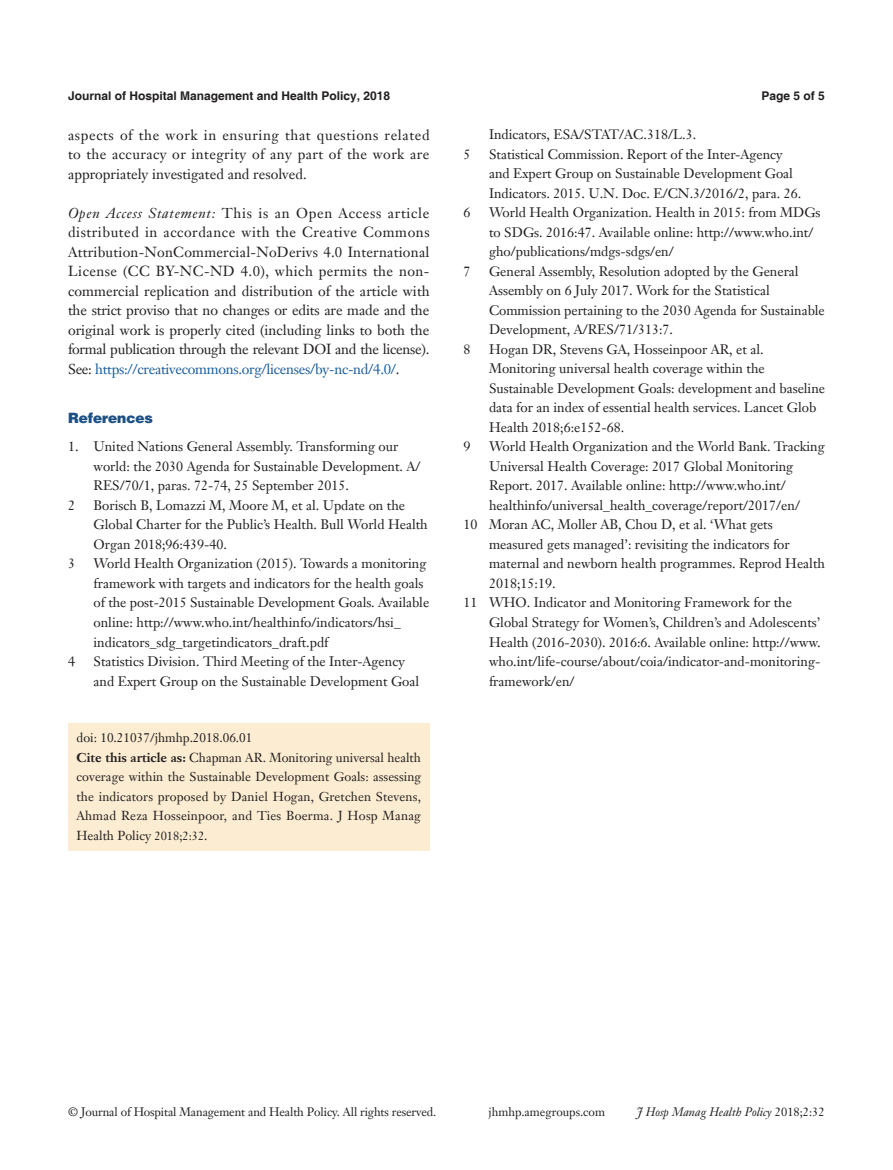
<style>
.page{position:relative;width:893px;height:1170px;background:#fff}
.page>*{position:absolute;margin:0;border:0;box-sizing:border-box;transform-origin:0 0}
.t1{font:14.25px/19.5px "Janson Text LT";letter-spacing:-.01em;color:#231f20;text-align:justify}
.t2{font:900 14.25px "Helvetica";color:#1c5085}
.t3{font:13.5px/19.5px "Janson Text LT";color:#231f20}
.Cite{font:12.75px/19.5px "Janson Text LT";letter-spacing:.02em;color:#231f20;text-align:justify}
.Cite-2{font:12.75px "Janson Text LT";color:#231f20}
.t4{font:12px "Janson Text LT";letter-spacing:-.01em;color:#231f20}
.t5{font:700 12px "Helvetica";color:#231f20}
.t6{font:italic 12px "Janson Text LT";color:#231f20}
.s1{font-style:italic}
.s2{color:#175d9e}
.s3{font-weight:700}
.s4{font-size:12px}
.s5{font-style:normal}
</style>
<div class="page">
<div style="left:68px;top:723px;width:361px;height:127px;background:#fcedd2"></div>
<p class="t5" style="left:68px;top:88px;width:324px">Journal of Hospital Management and Health Policy, 2018</p>
<p class="t5" style="left:762px;top:88px;width:65px">Page 5 of 5</p>
<p class="t1" style="left:68px;top:125px;width:363px">aspects of the work in ensuring that questions related to the accuracy or integrity of any part of the work are appropriately investigated and resolved.</p>
<p class="t1" style="left:68px;top:203px;width:363px"><span class="s1">Open Access Statement:</span> This is an Open Access article distributed in accordance with the Creative Commons Attribution-NonCommercial-NoDerivs 4.0 International License (CC BY-NC-ND 4.0), which permits the non&shy;commercial replication and distribution of the article with the strict proviso that no changes or edits are made and the original work is properly cited (including links to both the formal publication through the relevant DOI and the license).<br>See: <span class="s2">https://creativecommons.org/licenses/by-nc-nd/4.0/</span>.</p>
<p class="t2" style="left:68px;top:408px;width:86px">References</p>
<p class="t3" style="left:94px;top:437px;width:329px;text-indent:-26px">1. United Nations General Assembly. Transforming our world: the 2030 Agenda for Sustainable Development. A/<br>RES/70/1, paras. 72-74, 25 September 2015.</p>
<p class="t3" style="left:68px;top:495px;width:9px">2</p>
<p class="t3" style="left:94px;top:495px;width:336px">Borisch B, Lomazzi M, Moore M, et al. Update on the<br>Global Charter for the Public’s Health. Bull World Health<br>Organ 2018;96:439-40.</p>
<p class="t3" style="left:68px;top:554px;width:9px">3</p>
<p class="t3" style="left:94px;top:554px;width:337px">World Health Organization (2015). Towards a monitoring framework with targets and indicators for the health goals of the post-2015 Sustainable Development Goals. Available online: http://www.who.int/healthinfo/indicators/hsi_ indicators_sdg_targetindicators_draft.pdf</p>
<p class="t3" style="left:68px;top:651px;width:9px">4</p>
<p class="t3" style="left:94px;top:651px;width:327px">Statistics Division. Third Meeting of the Inter-Agency and Expert Group on the Sustainable Development Goal</p>
<p class="Cite-2" style="left:77px;top:729px;width:177px">doi: 10.21037/jhmhp.2018.06.01</p>
<p class="Cite" style="left:77px;top:747px;width:346px"><span class="s3">Cite this article as:</span> Chapman AR. Monitoring universal health coverage within the Sustainable Development Goals: assessing the indicators proposed by Daniel Hogan, Gretchen Stevens, Ahmad Reza Hosseinpoor, and Ties Boerma. J Hosp Manag Health Policy <span class="s4">2018;2:32</span>.</p>
<p class="t3" style="left:489px;top:125px;width:209px">Indicators, ESA/STAT/AC.318/L.3.</p>
<p class="t3" style="left:463px;top:144px;width:9px">5</p>
<p class="t3" style="left:489px;top:144px;width:314px">Statistical Commission. Report of the Inter-Agency and Expert Group on Sustainable Development Goal<br>Indicators. 2015. U.N. Doc. E/CN.3/2016/2, para. 26.</p>
<p class="t3" style="left:463px;top:203px;width:9px">6</p>
<p class="t3" style="left:489px;top:203px;width:333px">World Health Organization. Health in 2015: from MDGs to SDGs. 2016:47. Available online: http://www.who.int/ gho/publications/mdgs-sdgs/en/</p>
<p class="t3" style="left:463px;top:261px;width:9px">7</p>
<p class="t3" style="left:489px;top:261px;width:337px">General Assembly, Resolution adopted by the General Assembly on 6 July 2017. Work for the Statistical Commission pertaining to the 2030 Agenda for Sustainable Development, A/RES/71/313:7.</p>
<p class="t3" style="left:463px;top:339px;width:9px">8</p>
<p class="t3" style="left:489px;top:339px;width:338px">Hogan DR, Stevens GA, Hosseinpoor AR, et al.<br>Monitoring universal health coverage within the Sustainable Development Goals: development and baseline data for an index of essential health services. Lancet Glob Health 2018;6:e152-68.</p>
<p class="t3" style="left:463px;top:437px;width:9px">9</p>
<p class="t3" style="left:489px;top:437px;width:337px">World Health Organization and the World Bank. Tracking Universal Health Coverage: 2017 Global Monitoring Report. 2017. Available online: http://www.who.int/ healthinfo/universal_health_coverage/report/2017/en/</p>
<p class="t3" style="left:489px;top:515px;width:337px;text-indent:-26px">10 Moran AC, Moller AB, Chou D, et al. ‘What gets measured gets managed’: revisiting the indicators for maternal and newborn health programmes. Reprod Health 2018;15:19.</p>
<p class="t3" style="left:489px;top:593px;width:333px;text-indent:-26px">11 WHO. Indicator and Monitoring Framework for the Global Strategy for Women’s, Children’s and Adolescents’ Health (2016-2030). 2016:6. Available online: http://www. who.int/life-course/about/coia/indicator-and-monitoring&shy;framework/en/</p>
<p class="t4" style="left:68px;top:1104px;width:370px">© Journal of Hospital Management and Health Policy. All rights reserved.</p>
<p class="t4" style="left:489px;top:1104px;width:118px">jhmhp.amegroups.com</p>
<p class="t6" style="left:637px;top:1104px;width:189px">J Hosp Manag Health Policy <span class="s5">2018;2:32</span></p>
</div>
